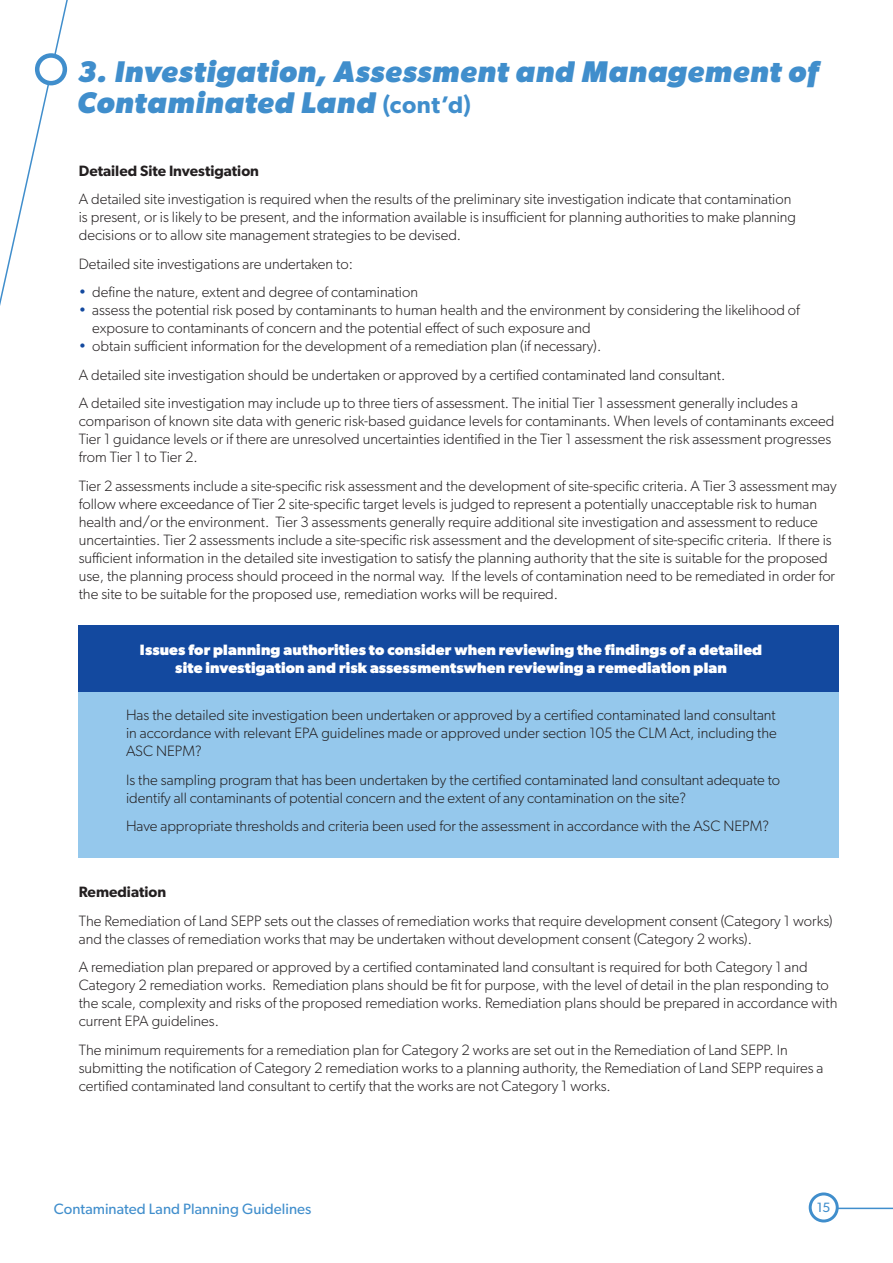
<style>
.page{position:relative;width:893px;height:1263px;background:#fff}
.page>*{position:absolute;margin:0;border:0;box-sizing:border-box;transform-origin:0 0}
.Title_Page_Headings{font:italic 700 30px/31.5px "Gibson";letter-spacing:.025em;color:#408ecc}
.Body_Copy_Light_10_1{font:300 15px/18px "Gibson";color:#231f20}
.Table_White_Headings{font:700 15px/18px "Gibson";letter-spacing:.01em;color:#fff;text-align:center}
.Body_Copy_Light_10_1-2{font:600 15px "Gibson";color:#231f20}
.t1{font:15px "Gibson";letter-spacing:.005em;color:#408ecc}
.t2{font:13.5px "Gibson";color:#408ecc}
.s1{font-weight:600;font-style:normal;font-size:24px}
.s2{color:#13499f}
</style>
<div class="page">
<hr style="left:825px;top:1207px;width:68px;height:2px;background:#408ecc">
<div style="left:810px;top:1194px;width:27px;height:27px;background:#fff;border-radius:50%"></div>
<div style="left:809px;top:1192px;width:30px;height:30px;border:3px solid #408ecc;border-radius:50%"></div>
<svg style="left:0;top:0;width:68px;height:306px"></svg>
<svg style="left:37px;top:55px;width:28px;height:28px"></svg>
<div style="left:35px;top:53px;width:32px;height:32px;border:4px solid #408ecc;border-radius:50%"></div>
<div style="left:79px;top:640px;width:760px;height:217px;background:#95c8ec"></div>
<div style="left:79px;top:625px;width:760px;height:67px;background:#13499f"></div>
<p class="Title_Page_Headings" style="left:77px;top:55px;width:742px">3. Investigation, Assessment and Management of<br>Contaminated Land <span class="s1">(cont’d)</span></p>
<p class="Body_Copy_Light_10_1-2" style="left:79px;top:162px;width:182px">Detailed Site Investigation</p>
<p class="Body_Copy_Light_10_1" style="left:79px;top:190px;width:719px">A detailed site investigation is required when the results of the preliminary site investigation indicate that contamination is present, or is likely to be present, and the information available is insufficient for planning authorities to make planning decisions or to allow site management strategies to be devised.</p>
<p class="Body_Copy_Light_10_1" style="left:79px;top:254px;width:276px">Detailed site investigations are undertaken to:</p>
<p class="Body_Copy_Light_10_1" style="left:79px;top:283px;width:341px"><span class="s2">•</span> define the nature, extent and degree of contamination</p>
<p class="Body_Copy_Light_10_1" style="left:92px;top:301px;width:709px;text-indent:-13px"><span class="s2">•</span> assess the potential risk posed by contaminants to human health and the environment by considering the likelihood of exposure to contaminants of concern and the potential effect of such exposure and</p>
<p class="Body_Copy_Light_10_1" style="left:79px;top:337px;width:524px"><span class="s2">•</span> obtain sufficient information for the development of a remediation plan (if necessary).</p>
<p class="Body_Copy_Light_10_1" style="left:79px;top:365px;width:648px">A detailed site investigation should be undertaken or approved by a certified contaminated land consultant.</p>
<p class="Body_Copy_Light_10_1" style="left:79px;top:394px;width:757px">A detailed site investigation may include up to three tiers of assessment. The initial Tier 1 assessment generally includes a comparison of known site data with generic risk-based guidance levels for contaminants. When levels of contaminants exceed Tier 1 guidance levels or if there are unresolved uncertainties identified in the Tier 1 assessment the risk assessment progresses from Tier 1 to Tier 2.</p>
<p class="Body_Copy_Light_10_1" style="left:79px;top:476px;width:759px">Tier 2 assessments include a site-specific risk assessment and the development of site-specific criteria. A Tier 3 assessment may follow where exceedance of Tier 2 site-specific target levels is judged to represent a potentially unacceptable risk to human health and/or the environment. Tier 3 assessments generally require additional site investigation and assessment to reduce uncertainties. Tier 2 assessments include a site-specific risk assessment and the development of site-specific criteria. If there is sufficient information in the detailed site investigation to satisfy the planning authority that the site is suitable for the proposed use, the planning process should proceed in the normal way. If the levels of contamination need to be remediated in order for the site to be suitable for the proposed use, remediation works will be required.</p>
<p class="Table_White_Headings" style="left:140px;top:640px;width:624px">Issues for planning authorities to consider when reviewing the findings of a detailed site investigation and risk assessmentswhen reviewing a remediation plan</p>
<p class="Body_Copy_Light_10_1" style="left:126px;top:706px;width:652px;text-align:justify">Has the detailed site investigation been undertaken or approved by a certified contaminated land consultant in accordance with relevant EPA guidelines made or approved under section 105 the CLM Act, including the ASC NEPM?</p>
<p class="Body_Copy_Light_10_1" style="left:126px;top:770px;width:656px">Is the sampling program that has been undertaken by the certified contaminated land consultant adequate to identify all contaminants of potential concern and the extent of any contamination on the site?</p>
<p class="Body_Copy_Light_10_1" style="left:126px;top:817px;width:645px">Have appropriate thresholds and criteria been used for the assessment in accordance with the ASC NEPM?</p>
<p class="Body_Copy_Light_10_1-2" style="left:79px;top:883px;width:89px">Remediation</p>
<p class="Body_Copy_Light_10_1" style="left:79px;top:911px;width:755px">The Remediation of Land SEPP sets out the classes of remediation works that require development consent (Category 1 works) and the classes of remediation works that may be undertaken without development consent (Category 2 works).</p>
<p class="Body_Copy_Light_10_1" style="left:79px;top:958px;width:760px">A remediation plan prepared or approved by a certified contaminated land consultant is required for both Category 1 and Category 2 remediation works. Remediation plans should be fit for purpose, with the level of detail in the plan responding to the scale, complexity and risks of the proposed remediation works. Remediation plans should be prepared in accordance with current EPA guidelines.</p>
<p class="Body_Copy_Light_10_1" style="left:79px;top:1040px;width:746px">The minimum requirements for a remediation plan for Category 2 works are set out in the Remediation of Land SEPP. In submitting the notification of Category 2 remediation works to a planning authority, the Remediation of Land SEPP requires a certified contaminated land consultant to certify that the works are not Category 1 works.</p>
<p class="t1" style="left:54px;top:1200px;width:259px">Contaminated Land Planning Guidelines</p>
<p class="t2" style="left:817px;top:1199px;width:15px">15</p>
</div>
